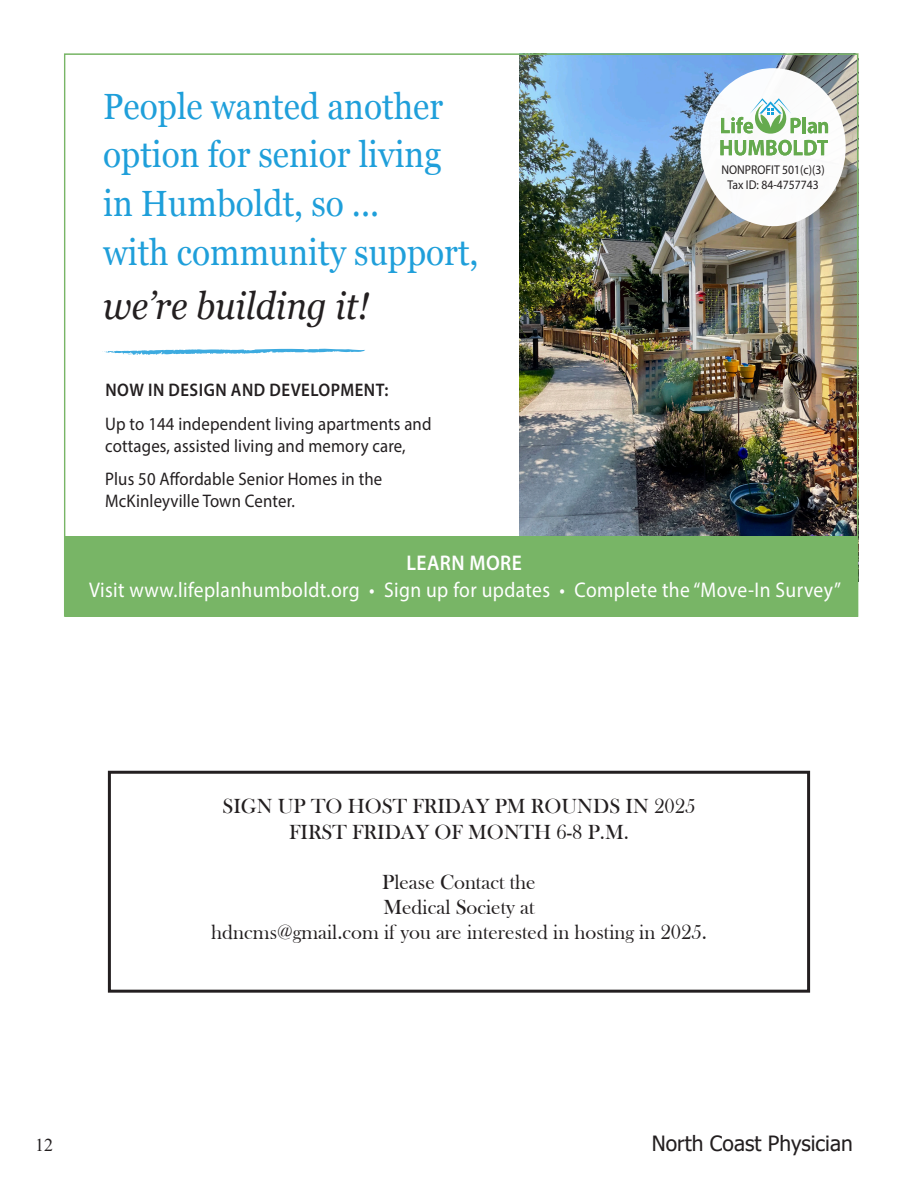
<style>
.page{position:relative;width:918px;height:1188px;background:#fff}
.page>*{position:absolute;margin:0;border:0;box-sizing:border-box;transform-origin:0 0}
.t1{font:italic 37.95px "Georgia";color:#231f20;scale:.92 1}
.t2{font:36.45px/48.6px "Georgia";color:#1f9fda;scale:.92 1}
.t3{font:21.3px/27.3px "Myriad Pro";letter-spacing:.02em;color:#fff;text-align:center;scale:.92 1}
.Article_Titl{font:21px "Bask Old Face";color:#231f20}
.t4{font:21px "Tahoma";color:#231f20}
.t5{font:18.3px/33.9px "Myriad Pro";letter-spacing:.01em;color:#231f20;scale:.92 1}
.t6{font:18px "Times New Roman";color:#231f20}
.t7{font:12.75px/15.3px "Myriad Pro";color:#231f20;text-align:center;scale:.92 1}
.s1{font-weight:600}
</style>
<div class="page">
<div style="left:108px;top:771px;width:702px;height:222px;border:3px solid #231f20"></div>
<img style="left:519px;top:55px;width:337px;height:481px">
<svg style="left:102px;top:348px;width:263px;height:7px"></svg>
<div style="left:65px;top:536px;width:792px;height:81px;background:#78b566"></div>
<div style="left:700px;top:68px;width:146px;height:158px;background:#fff;border-radius:50%"></div>
<svg style="left:721px;top:98px;width:80px;height:36px"></svg>
<hr style="left:803px;top:117px;width:3px;height:16px;background:#65aa4e">
<svg style="left:808px;top:122px;width:20px;height:11px"></svg>
<svg style="left:720px;top:140px;width:108px;height:15px"></svg>
<p class="t2" style="left:103px;top:80px;width:410px">People wanted another option for senior living in Humboldt, so ...<br>with community support,</p>
<p class="t1" style="left:103px;top:279px;width:291px">we’re building it!</p>
<p class="t5" style="left:105px;top:372px;width:356px"><span class="s1">NOW IN DESIGN AND DEVELOPMENT:<br></span>Up to 144 independent living apartments and</p>
<p class="t5" style="left:105px;top:428px;width:328px">cottages, assisted living and memory care,<br>Plus 50 Affordable Senior Homes in the</p>
<p class="t5" style="left:105px;top:484px;width:208px">McKinleyville Town Center.</p>
<p class="t7" style="left:722px;top:162px;width:114px">NONPROFIT 501(c)(3)<br>Tax ID: 84-4757743</p>
<p class="t3" style="left:89px;top:549px;width:819px"><span class="s1">LEARN MORE<br></span>Visit www.lifeplanhumboldt.org • Sign up for updates • Complete the “Move-In Survey”</p>
<p class="Article_Titl" style="left:223px;top:795px;width:474px">SIGN UP TO HOST FRIDAY PM ROUNDS IN 2025</p>
<p class="Article_Titl" style="left:289px;top:820px;width:341px">FIRST FRIDAY OF MONTH 6-8 P.M.</p>
<p class="Article_Titl" style="left:382px;top:870px;width:155px">Please Contact the</p>
<p class="Article_Titl" style="left:383px;top:896px;width:153px">Medical Society at</p>
<p class="Article_Titl" style="left:211px;top:921px;width:497px">hdncms@gmail.com if you are interested in hosting in 2025.</p>
<p class="t6" style="left:35px;top:1132px;width:19px">12</p>
<p class="t4" style="left:652px;top:1129px;width:203px">North Coast Physician</p>
</div>
